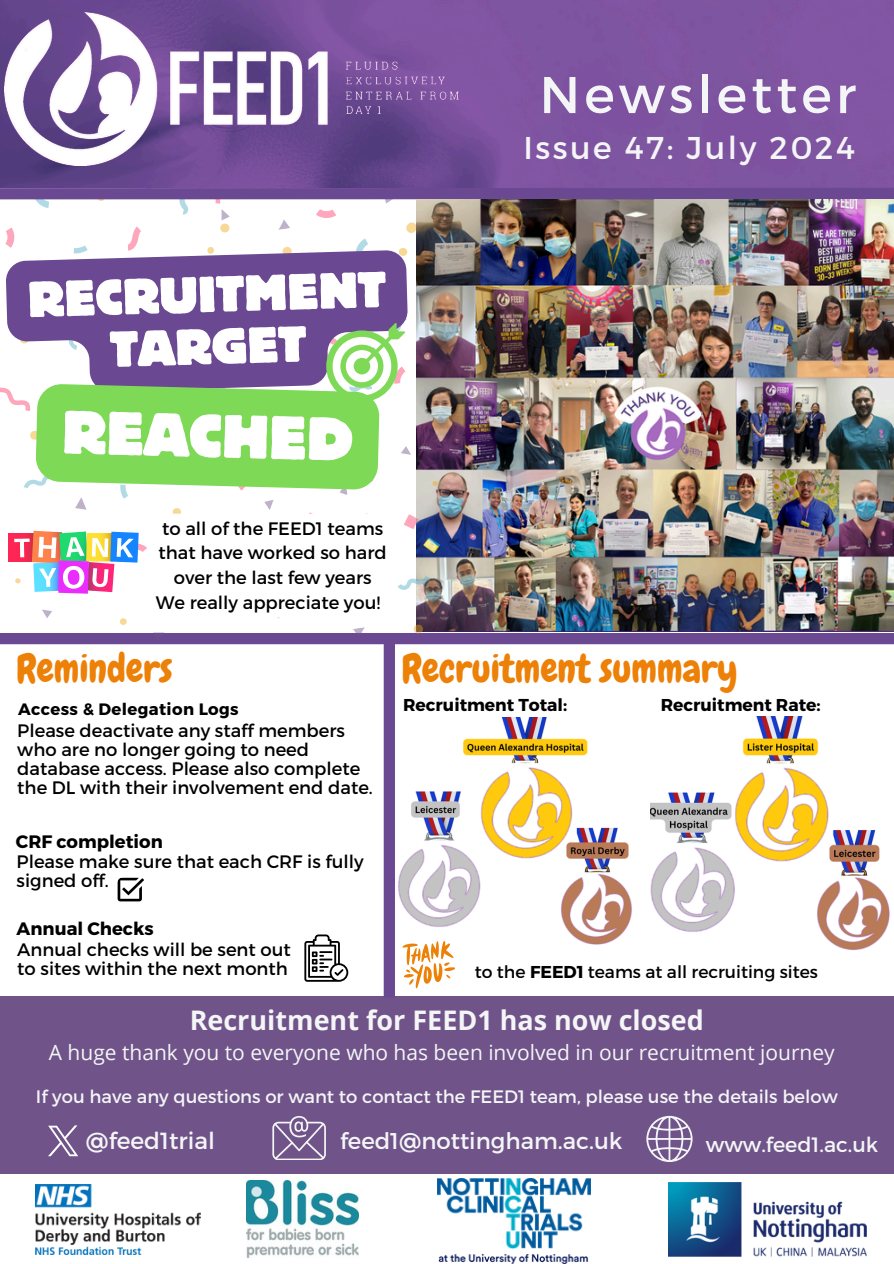
<style>
.page{position:relative;width:894px;height:1264px;background:#fff}
.page>*{position:absolute;margin:0;border:0;box-sizing:border-box;transform-origin:0 0}
.t1{font:800 64.05px "Bloc";color:#fff}
.t2{font:800 52.95px/52.1px "Bloc";color:#fff;text-align:center}
.t3{font:51.45px "Montserrat";letter-spacing:.08em;color:#f4f5f6}
.t4{font:39px "Chewy";color:#ed8007}
.t5{font:31.5px "Montserrat";letter-spacing:.08em;color:#f4f5f6}
.t6{font:700 27px "Open Sans";color:#f4f5f6}
.t7{font:23.25px "Montserrat";color:#f4f5f6}
.t8{font:22.8px "Montserrat";color:#f4f5f6}
.t9{font:21px "Open Sans";color:#f4f5f6}
.t10{font:20.7px "Montserrat";color:#f4f5f6}
.t11{font:18px/19.2px "Montserrat";color:#000}
.t12{font:18px "Montserrat";color:#f4f5f6}
.t13{font:700 18px "Montserrat";color:#000}
.t14{font:17.25px "Montserrat";color:#000}
.t15{font:700 17.25px "Montserrat";color:#000}
.t16{font:700 16.5px "Montserrat";letter-spacing:.02em;color:#000}
.s1{font-weight:700}
</style>
<div class="page">
<svg style="left:356px;top:238px;width:12px;height:12px"></svg>
<svg style="left:267px;top:187px;width:21px;height:1px"></svg>
<svg style="left:283px;top:247px;width:8px;height:3px"></svg>
<svg style="left:406px;top:222px;width:10px;height:11px"></svg>
<svg style="left:399px;top:248px;width:8px;height:2px"></svg>
<svg style="left:316px;top:209px;width:20px;height:9px"></svg>
<svg style="left:278px;top:219px;width:12px;height:11px"></svg>
<svg style="left:383px;top:199px;width:14px;height:4px"></svg>
<svg style="left:35px;top:199px;width:14px;height:9px"></svg>
<svg style="left:74px;top:245px;width:14px;height:5px"></svg>
<svg style="left:96px;top:199px;width:11px;height:2px"></svg>
<svg style="left:207px;top:247px;width:7px;height:3px"></svg>
<svg style="left:128px;top:226px;width:13px;height:24px"></svg>
<svg style="left:5px;top:227px;width:10px;height:21px"></svg>
<svg style="left:179px;top:187px;width:51px;height:46px"></svg>
<img style="left:0;top:0;width:893px;height:187px">
<img style="left:5px;top:13px;width:598px;height:153px">
<div style="left:0;top:1079px;width:893px;height:95px;background:#6f5389"></div>
<svg style="left:272px;top:1116px;width:54px;height:43px"></svg>
<svg style="left:646px;top:1115px;width:46px;height:46px"></svg>
<img style="left:36px;top:1184px;width:164px;height:70px">
<img style="left:246px;top:1180px;width:113px;height:77px">
<img style="left:668px;top:1182px;width:198px;height:74px">
<div style="left:0;top:996px;width:893px;height:84px;background:#6f5389"></div>
<svg style="left:48px;top:1125px;width:30px;height:32px"></svg>
<div style="left:0;top:633px;width:893px;height:11px;background:#6b4992"></div>
<img style="left:398px;top:717px;width:234px;height:228px">
<svg style="left:402px;top:940px;width:54px;height:49px"></svg>
<div style="left:383px;top:641px;width:12px;height:356px;background:#6b4992"></div>
<div style="left:0;top:188px;width:893px;height:11px;background:#6b4992"></div>
<img style="left:437px;top:1178px;width:153px;height:84px">
<img style="left:416px;top:199px;width:477px;height:432px">
<svg style="left:6px;top:250px;width:402px;height:66px;background:#795a9c"></svg>
<img style="left:650px;top:717px;width:240px;height:233px">
<svg style="left:117px;top:877px;width:27px;height:24px"></svg>
<svg style="left:304px;top:934px;width:44px;height:48px"></svg>
<svg style="left:0;top:316px;width:438px;height:318px"></svg>
<h4 class="t3" style="left:539px;top:61px;width:318px">Newsletter</h4>
<p class="t5" style="left:523px;top:127px;width:333px">Issue 47: July 2024</p>
<h1 class="t2" style="left:27px;top:275px;width:359px;rotate:-2deg">RECRUITMENT<br>TARGET</h1>
<p class="t1" style="left:63px;top:398px;width:292px;rotate:1deg">REACHED</p>
<p class="t11" style="left:158px;top:515px;width:230px;line-height:24.8px;text-align:center">to all of the FEED1 teams that have worked so hard over the last few years</p>
<p class="t11" style="left:156px;top:592px;width:226px">We really appreciate you!</p>
<p class="t4" style="left:17px;top:643px;width:157px">Reminders</p>
<p class="t16" style="left:18px;top:698px;width:222px">Access &amp; Delegation Logs</p>
<h6 class="t11" style="left:17px;top:720px;width:357px">Please deactivate any staff members who are no longer going to need database access. Please also complete the DL with their involvement end date.</h6>
<p class="t13" style="left:16px;top:830px;width:148px">CRF completion</p>
<p class="t11" style="left:17px;top:851px;width:348px">Please make sure that each CRF is fully signed off.</p>
<p class="t13" style="left:17px;top:916px;width:138px">Annual Checks</p>
<p class="t11" style="left:17px;top:939px;width:275px">Annual checks will be sent out to sites within the next month</p>
<p class="t4" style="left:401px;top:643px;width:337px">Recruitment summary</p>
<p class="t15" style="left:403px;top:693px;width:165px">Recruitment Total:</p>
<p class="t15" style="left:660px;top:693px;width:161px">Recruitment Rate:</p>
<h4 class="t14" style="left:474px;top:960px;width:344px">to the <span class="s1">FEED1</span> teams at all recruiting sites</h4>
<p class="t6" style="left:190px;top:1000px;width:515px">Recruitment for FEED1 has now closed</p>
<p class="t9" style="left:49px;top:1038px;width:787px">A huge thank you to everyone who has been involved in our recruitment journey</p>
<p class="t12" style="left:36px;top:1084px;width:803px">If you have any questions or want to contact the FEED1 team, please use the details below</p>
<p class="t7" style="left:86px;top:1125px;width:130px">@feed1trial</p>
<p class="t8" style="left:340px;top:1126px;width:284px">feed1@nottingham.ac.uk</p>
<p class="t10" style="left:705px;top:1130px;width:174px">www.feed1.ac.uk</p>
</div>
